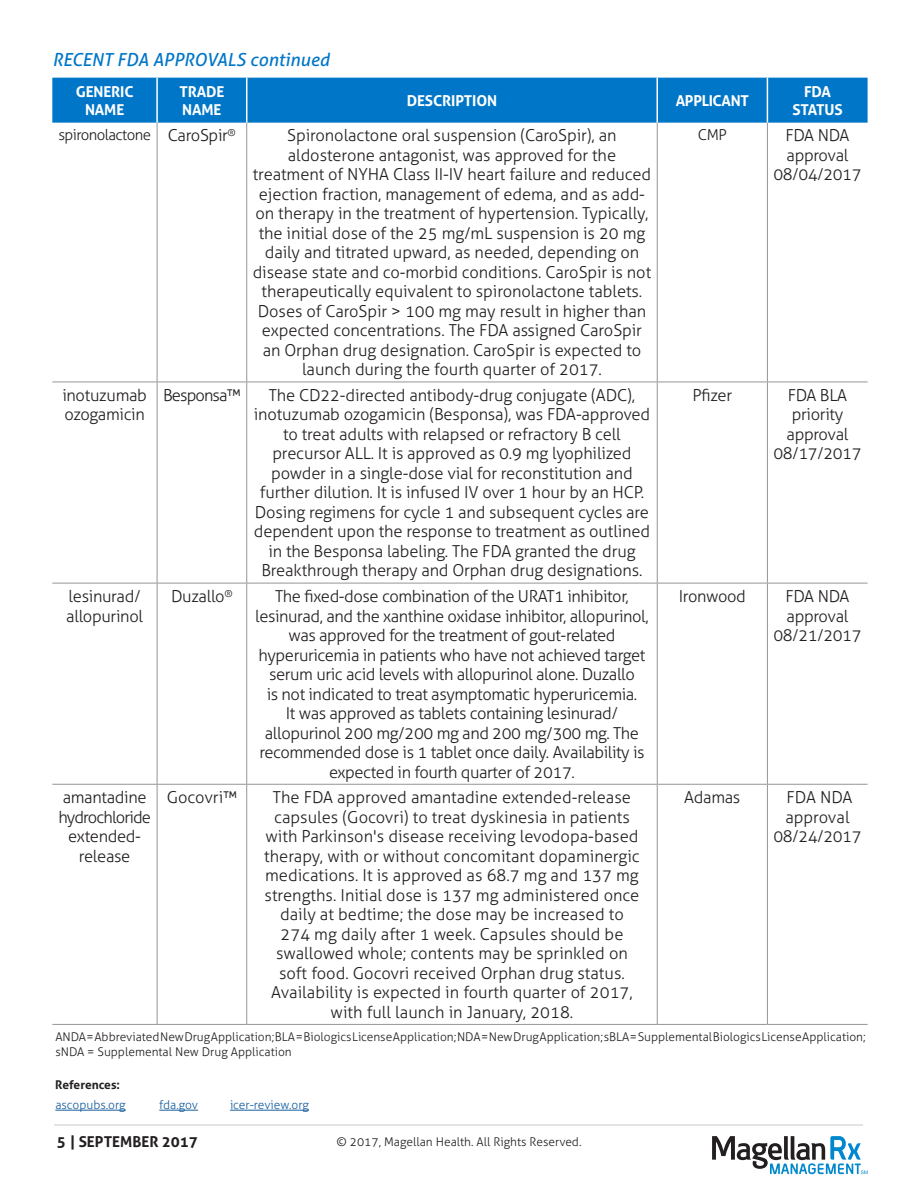
<style>
.page{position:relative;width:918px;height:1188px;background:#fff}
.page>*{position:absolute;margin:0;border:0;box-sizing:border-box;transform-origin:0 0}
.t1{font:italic 18px "Aller";color:#0076c8}
.Basic_Body_Copy{font:300 16.5px/19.5px "Aller";letter-spacing:-.01em;color:#231f20;text-align:center}
.Basic_Body_Copy-2{font:300 16.5px/19.5px "Aller";letter-spacing:-.03em;color:#231f20;text-align:center}
.Basic_Body_Copy-3{font:300 16.5px "Aller";letter-spacing:-.055em;color:#231f20}
.t2{font:700 15px/18px "Aller";letter-spacing:-.01em;color:#fff;text-align:center}
.Basic_Body_Copy-4{font:300 15px "Aller";letter-spacing:-.04em;color:#231f20}
.t3{font:700 15px "Aller";color:#231f20}
.t4{font:300 12px/14.4px "Aller";color:#231f20}
.t5{font:300 12px "Aller";color:#175d9e}
.t6{font:700 12px "Aller";color:#231f20}
</style>
<div class="page">
<svg style="left:712px;top:1136px;width:156px;height:38px"></svg>
<hr style="left:54px;top:1125px;width:809px;height:1px;background:#c9cacc">
<div style="left:52px;top:78px;width:816px;height:45px;background:#0076c8"></div>
<hr style="left:157px;top:123px;width:1px;height:259px;background:#939598">
<hr style="left:246px;top:123px;width:1px;height:259px;background:#939598">
<hr style="left:657px;top:123px;width:1px;height:259px;background:#939598">
<hr style="left:767px;top:123px;width:1px;height:259px;background:#939598">
<hr style="left:52px;top:382px;width:105px;height:1px;background:#939598">
<hr style="left:157px;top:382px;width:90px;height:1px;background:#939598">
<hr style="left:157px;top:382px;width:1px;height:201px;background:#939598">
<hr style="left:247px;top:382px;width:410px;height:1px;background:#939598">
<hr style="left:246px;top:382px;width:1px;height:201px;background:#939598">
<hr style="left:657px;top:382px;width:110px;height:1px;background:#939598">
<hr style="left:657px;top:382px;width:1px;height:201px;background:#939598">
<hr style="left:767px;top:382px;width:101px;height:1px;background:#939598">
<hr style="left:767px;top:382px;width:1px;height:201px;background:#939598">
<hr style="left:52px;top:583px;width:105px;height:1px;background:#939598">
<hr style="left:157px;top:583px;width:90px;height:1px;background:#939598">
<hr style="left:157px;top:583px;width:1px;height:201px;background:#939598">
<hr style="left:247px;top:583px;width:410px;height:1px;background:#939598">
<hr style="left:246px;top:583px;width:1px;height:201px;background:#939598">
<hr style="left:657px;top:583px;width:110px;height:1px;background:#939598">
<hr style="left:657px;top:583px;width:1px;height:201px;background:#939598">
<hr style="left:767px;top:583px;width:101px;height:1px;background:#939598">
<hr style="left:767px;top:583px;width:1px;height:201px;background:#939598">
<hr style="left:52px;top:784px;width:105px;height:1px;background:#939598">
<hr style="left:157px;top:784px;width:90px;height:1px;background:#939598">
<hr style="left:157px;top:785px;width:1px;height:239px;background:#939598">
<hr style="left:247px;top:784px;width:410px;height:1px;background:#939598">
<hr style="left:246px;top:785px;width:1px;height:239px;background:#939598">
<hr style="left:657px;top:784px;width:110px;height:1px;background:#939598">
<hr style="left:657px;top:785px;width:1px;height:239px;background:#939598">
<hr style="left:767px;top:784px;width:101px;height:1px;background:#939598">
<hr style="left:767px;top:785px;width:1px;height:239px;background:#939598">
<hr style="left:52px;top:1024px;width:105px;height:1px;background:#939598">
<hr style="left:157px;top:1024px;width:90px;height:1px;background:#939598">
<hr style="left:247px;top:1024px;width:410px;height:1px;background:#939598">
<hr style="left:657px;top:1024px;width:110px;height:1px;background:#939598">
<hr style="left:767px;top:1024px;width:101px;height:1px;background:#939598">
<hr style="left:156px;top:78px;width:2px;height:45px;background:#fff">
<hr style="left:246px;top:78px;width:1px;height:45px;background:#fff">
<hr style="left:657px;top:78px;width:1px;height:45px;background:#fff">
<hr style="left:767px;top:78px;width:1px;height:45px;background:#fff">
<hr style="left:55px;top:1110px;width:71px;height:1px;background:#175d9e">
<hr style="left:159px;top:1110px;width:39px;height:1px;background:#175d9e">
<hr style="left:230px;top:1110px;width:79px;height:1px;background:#175d9e">
<p class="t1" style="left:52px;top:49px;width:278px">RECENT FDA APPROVALS continued</p>
<p class="t2" style="left:76px;top:82px;width:59px">GENERIC<br>NAME</p>
<p class="t2" style="left:179px;top:82px;width:47px;text-align:left">TRADE<br>NAME</p>
<p class="t2" style="left:407px;top:91px;width:92px">DESCRIPTION</p>
<p class="t2" style="left:676px;top:91px;width:75px">APPLICANT</p>
<p class="t2" style="left:804px;top:82px;width:28px">FDA</p>
<p class="t2" style="left:792px;top:100px;width:52px">STATUS</p>
<p class="Basic_Body_Copy-4" style="left:58px;top:126px;width:94px">spironolactone</p>
<p class="Basic_Body_Copy" style="left:168px;top:126px;width:70px">CaroSpir<sup>®</sup></p>
<p class="Basic_Body_Copy" style="left:253px;top:126px;width:400px">Spironolactone oral suspension (CaroSpir), an aldosterone antagonist, was approved for the treatment of NYHA Class II-IV heart failure and reduced ejection fraction, management of edema, and as add&shy;on therapy in the treatment of hypertension. Typically, the initial dose of the 25 mg/mL suspension is 20 mg daily and titrated upward, as needed, depending on disease state and co-morbid conditions. CaroSpir is not therapeutically equivalent to spironolactone tablets.<br>Doses of CaroSpir &gt; 100 mg may result in higher than expected concentrations. The FDA assigned CaroSpir an Orphan drug designation. CaroSpir is expected to launch during the fourth quarter of 2017.</p>
<p class="Basic_Body_Copy-4" style="left:698px;top:126px;width:31px">CMP</p>
<p class="Basic_Body_Copy-2" style="left:773px;top:126px;width:90px">FDA NDA approval<br>08/04/2017</p>
<p class="Basic_Body_Copy" style="left:62px;top:385px;width:86px;text-align:left">inotuzumab ozogamicin</p>
<p class="Basic_Body_Copy-3" style="left:163px;top:385px;width:79px">Besponsa™</p>
<p class="Basic_Body_Copy" style="left:254px;top:385px;width:398px">The CD22-directed antibody-drug conjugate (ADC), inotuzumab ozogamicin (Besponsa), was FDA-approved to treat adults with relapsed or refractory B cell precursor ALL. It is approved as 0.9 mg lyophilized powder in a single-dose vial for reconstitution and further dilution. It is infused IV over 1 hour by an HCP.<br>Dosing regimens for cycle 1 and subsequent cycles are dependent upon the response to treatment as outlined in the Besponsa labeling. The FDA granted the drug Breakthrough therapy and Orphan drug designations.</p>
<p class="Basic_Body_Copy" style="left:693px;top:385px;width:41px">Pfizer</p>
<p class="Basic_Body_Copy" style="left:788px;top:385px;width:61px">FDA BLA</p>
<p class="Basic_Body_Copy" style="left:773px;top:405px;width:90px">priority approval<br>08/17/2017</p>
<p class="Basic_Body_Copy" style="left:66px;top:586px;width:78px;text-align:left">lesinurad/ allopurinol</p>
<p class="Basic_Body_Copy" style="left:171px;top:586px;width:63px">Duzallo<sup>®</sup></p>
<p class="Basic_Body_Copy" style="left:255px;top:586px;width:395px">The fixed-dose combination of the URAT1 inhibitor, lesinurad, and the xanthine oxidase inhibitor, allopurinol, was approved for the treatment of gout-related hyperuricemia in patients who have not achieved target serum uric acid levels with allopurinol alone. Duzallo<br>is not indicated to treat asymptomatic hyperuricemia.<br>It was approved as tablets containing lesinurad/ allopurinol 200 mg/200 mg and 200 mg/300 mg. The recommended dose is 1 tablet once daily. Availability is expected in fourth quarter of 2017.</p>
<p class="Basic_Body_Copy" style="left:679px;top:586px;width:69px">Ironwood</p>
<p class="Basic_Body_Copy" style="left:786px;top:586px;width:65px">FDA NDA</p>
<p class="Basic_Body_Copy-2" style="left:773px;top:606px;width:90px">approval<br>08/21/2017</p>
<p class="Basic_Body_Copy" style="left:58px;top:788px;width:94px">amantadine hydrochloride extended&shy;release</p>
<p class="Basic_Body_Copy" style="left:167px;top:788px;width:72px">Gocovri™</p>
<p class="Basic_Body_Copy" style="left:264px;top:788px;width:377px">The FDA approved amantadine extended-release capsules (Gocovri) to treat dyskinesia in patients with Parkinson's disease receiving levodopa-based therapy, with or without concomitant dopaminergic medications. It is approved as 68.7 mg and 137 mg strengths. Initial dose is 137 mg administered once daily at bedtime; the dose may be increased to 274 mg daily after 1 week. Capsules should be swallowed whole; contents may be sprinkled on soft food. Gocovri received Orphan drug status.<br>Availability is expected in fourth quarter of 2017, with full launch in January, 2018.</p>
<p class="Basic_Body_Copy" style="left:684px;top:788px;width:58px">Adamas</p>
<p class="Basic_Body_Copy" style="left:773px;top:788px;width:90px">FDA NDA approval<br>08/24/2017</p>
<p class="t4" style="left:55px;top:1030px;width:812px">ANDA = Abbreviated New Drug Application; BLA = Biologics License Application; NDA = New Drug Application; sBLA = Supplemental Biologics License Application; sNDA = Supplemental New Drug Application</p>
<p class="t6" style="left:55px;top:1077px;width:66px">References:</p>
<p class="t5" style="left:55px;top:1098px;width:72px">ascopubs.org</p>
<p class="t5" style="left:159px;top:1098px;width:40px">fda.gov</p>
<p class="t5" style="left:230px;top:1098px;width:80px">icer-review.org</p>
<p class="t3" style="left:57px;top:1132px;width:143px">5 | SEPTEMBER 2017</p>
<p class="t4" style="left:337px;top:1134px;width:246px">© 2017, Magellan Health. All Rights Reserved.</p>
</div>
